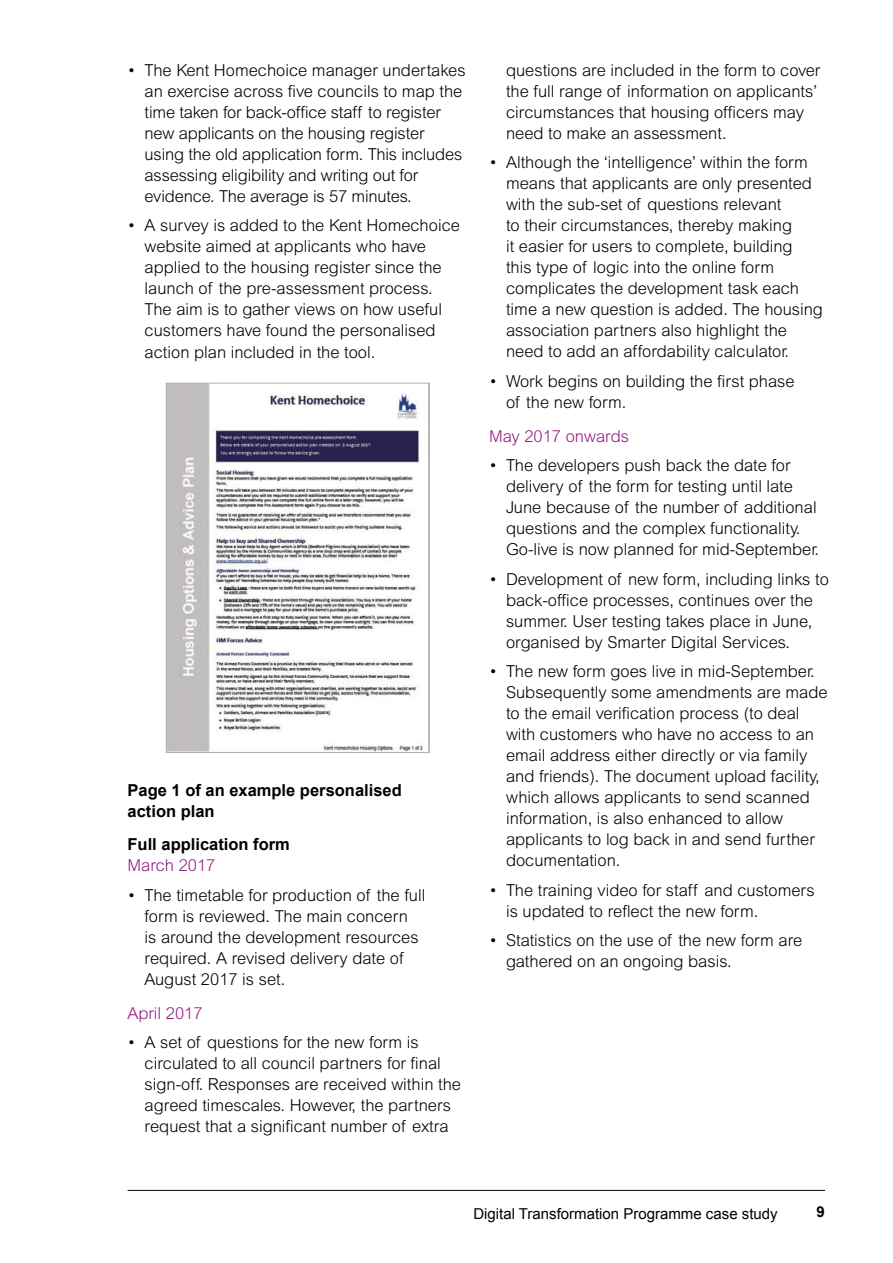
<style>
.page{position:relative;width:893px;height:1263px;background:#fff}
.page>*{position:absolute;margin:0;border:0;box-sizing:border-box;transform-origin:0 0}
.t1{font:300 16.5px/21px "Arial MT Std";color:#000}
.t2{font:700 16.5px/21px "Arial";color:#000}
.t3{font:300 16.5px "Arial MT Std";color:#951b81}
.t4{font:15px "Arial";color:#000}
.t5{font:700 15px "Arial";color:#000}
</style>
<div class="page">
<hr style="left:128px;top:1190px;width:697px;height:1px;background:#000">
<img style="left:168px;top:385px;width:255px;height:366px">
<div style="left:166px;top:383px;width:263px;height:370px;border:1px solid #b3b2b2"></div>
<p class="t1" style="left:145px;top:59px;width:323px;text-indent:-17px">• The Kent Homechoice manager undertakes an exercise across five councils to map the time taken for back-office staff to register new applicants on the housing register using the old application form. This includes assessing eligibility and writing out for evidence. The average is 57 minutes.</p>
<p class="t1" style="left:145px;top:215px;width:317px;text-indent:-17px">• A survey is added to the Kent Homechoice website aimed at applicants who have applied to the housing register since the launch of the pre-assessment process.<br>The aim is to gather views on how useful customers have found the personalised action plan included in the tool.</p>
<p class="t2" style="left:128px;top:780px;width:276px">Page 1 of an example personalised action plan</p>
<p class="t2" style="left:128px;top:834px;width:164px">Full application form</p>
<p class="t3" style="left:128px;top:856px;width:89px">March 2017</p>
<p class="t1" style="left:145px;top:884px;width:282px;text-indent:-17px">• The timetable for production of the full form is reviewed. The main concern<br>is around the development resources required. A revised delivery date of August 2017 is set.</p>
<p class="t3" style="left:128px;top:1003px;width:77px">April 2017</p>
<p class="t1" style="left:145px;top:1032px;width:318px;text-indent:-17px">• A set of questions for the new form is circulated to all council partners for final sign-off. Responses are received within the agreed timescales. However, the partners request that a significant number of extra</p>
<p class="t1" style="left:506px;top:59px;width:316px">questions are included in the form to cover the full range of information on applicants’ circumstances that housing officers may need to make an assessment.</p>
<p class="t1" style="left:506px;top:152px;width:318px;text-indent:-17px">• Although the ‘intelligence’ within the form means that applicants are only presented with the sub-set of questions relevant<br>to their circumstances, thereby making<br>it easier for users to complete, building<br>this type of logic into the online form complicates the development task each time a new question is added. The housing association partners also highlight the need to add an affordability calculator.</p>
<p class="t1" style="left:506px;top:371px;width:290px;text-indent:-17px">• Work begins on building the first phase of the new form.</p>
<p class="t3" style="left:489px;top:426px;width:141px">May 2017 onwards</p>
<p class="t1" style="left:506px;top:455px;width:314px;text-indent:-17px">• The developers push back the date for delivery of the form for testing until late June because of the number of additional questions and the complex functionality.<br>Go-live is now planned for mid-September.</p>
<p class="t1" style="left:506px;top:568px;width:324px;text-indent:-17px">• Development of new form, including links to back-office processes, continues over the summer. User testing takes place in June, organised by Smarter Digital Services.</p>
<p class="t1" style="left:506px;top:661px;width:323px;text-indent:-17px">• The new form goes live in mid-September.<br>Subsequently some amendments are made to the email verification process (to deal with customers who have no access to an email address either directly or via family and friends). The document upload facility, which allows applicants to send scanned information, is also enhanced to allow applicants to log back in and send further documentation.</p>
<p class="t1" style="left:506px;top:879px;width:310px;text-indent:-17px">• The training video for staff and customers is updated to reflect the new form.</p>
<p class="t1" style="left:506px;top:930px;width:298px;text-indent:-17px">• Statistics on the use of the new form are gathered on an ongoing basis.</p>
<p class="t4" style="left:473px;top:1203px;width:306px">Digital Transformation Programme case study</p>
<p class="t5" style="left:817px;top:1202px;width:10px">9</p>
</div>
